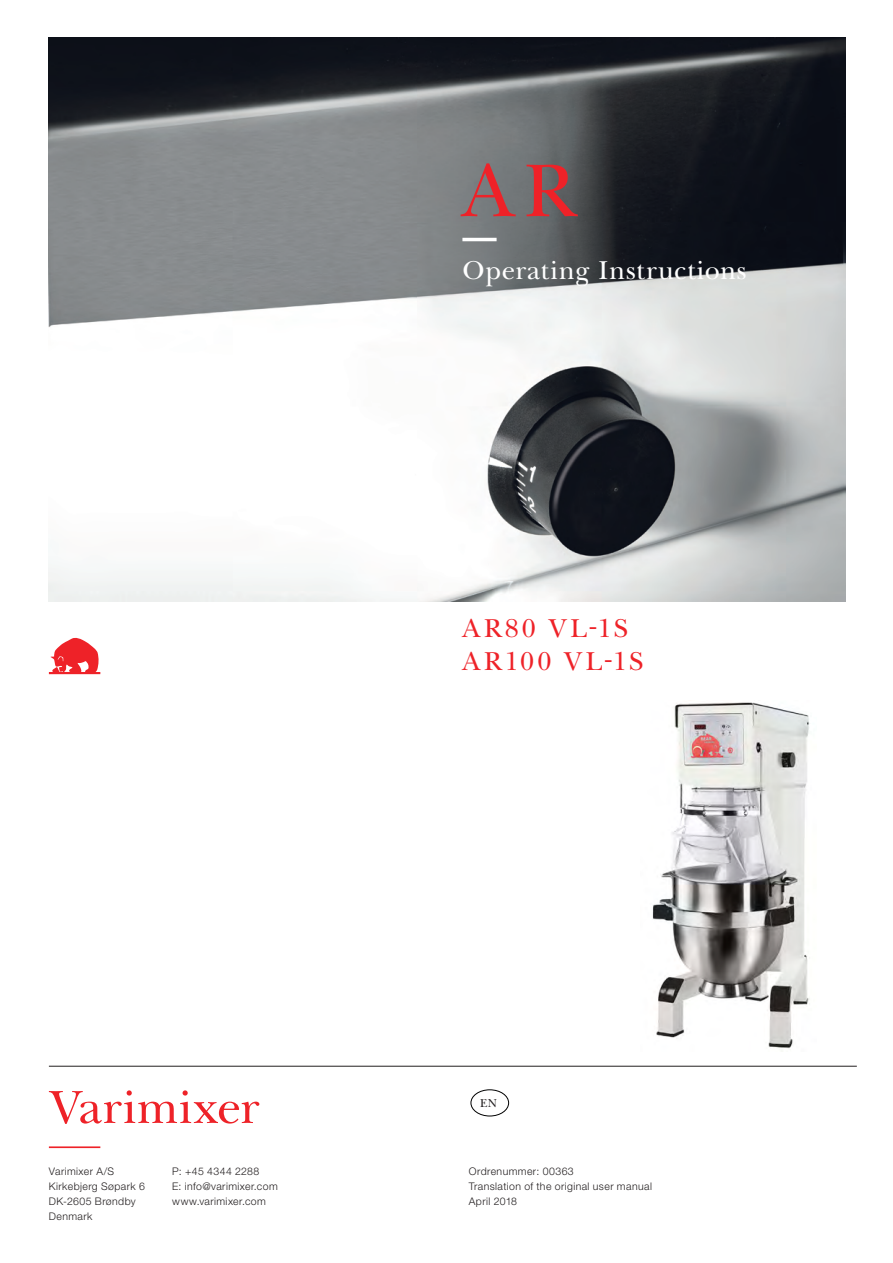
<style>
.page{position:relative;width:893px;height:1263px;background:#fff}
.page>*{position:absolute;margin:0;border:0;box-sizing:border-box;transform-origin:0 0}
.t1{font:78px "New Baskerville ITC Pro";color:#ee2228}
.t2{font:27px "New Baskerville ITC Pro";letter-spacing:.03em;color:#fff}
.t3{font:27px "New Baskerville ITC Pro";letter-spacing:.115em;color:#ee2228}
.Brødtekst{font:12px "New Baskerville ITC Pro";color:#231f20}
.t4{font:300 10.5px "Helvetica Neue LT Std";letter-spacing:.04em;color:#231f20}
</style>
<div class="page">
<img style="left:652px;top:702px;width:158px;height:347px">
<img style="left:49px;top:38px;width:796px;height:563px">
<svg style="left:49px;top:637px;width:51px;height:37px"></svg>
<svg style="left:49px;top:1090px;width:210px;height:34px"></svg>
<hr style="left:49px;top:1146px;width:51px;height:2px;background:#ee2228">
<hr style="left:49px;top:1066px;width:808px;height:1px;background:#231f20">
<hr style="left:462px;top:238px;width:35px;height:3px;background:#fff">
<div style="left:471px;top:1089px;width:38px;height:27px;border:1px solid #000;border-radius:50%"></div>
<p class="t4" style="left:49px;top:1165px;width:67px">Varimixer A/S</p>
<p class="t4" style="left:49px;top:1180px;width:98px">Kirkebjerg Søpark 6</p>
<p class="t4" style="left:49px;top:1195px;width:88px">DK-2605 Brøndby</p>
<p class="t4" style="left:49px;top:1210px;width:45px">Denmark</p>
<p class="t4" style="left:172px;top:1165px;width:89px">P: +45 4344 2288</p>
<p class="t4" style="left:172px;top:1180px;width:107px">E: info@varimixer.com</p>
<p class="t4" style="left:172px;top:1195px;width:95px">www.varimixer.com</p>
<p class="t1" style="left:462px;top:146px;width:115px">AR</p>
<p class="t2" style="left:462px;top:255px;width:286px">Operating Instructions</p>
<p class="t3" style="left:462px;top:613px;width:167px">AR80 VL-1S</p>
<p class="t3" style="left:462px;top:646px;width:182px">AR100 VL-1S</p>
<p class="Brødtekst" style="left:480px;top:1096px;width:18px">EN</p>
<p class="t4" style="left:469px;top:1165px;width:106px">Ordrenummer: 00363</p>
<p class="t4" style="left:469px;top:1180px;width:185px">Translation of the original user manual</p>
<p class="t4" style="left:469px;top:1195px;width:50px">April 2018</p>
</div>
